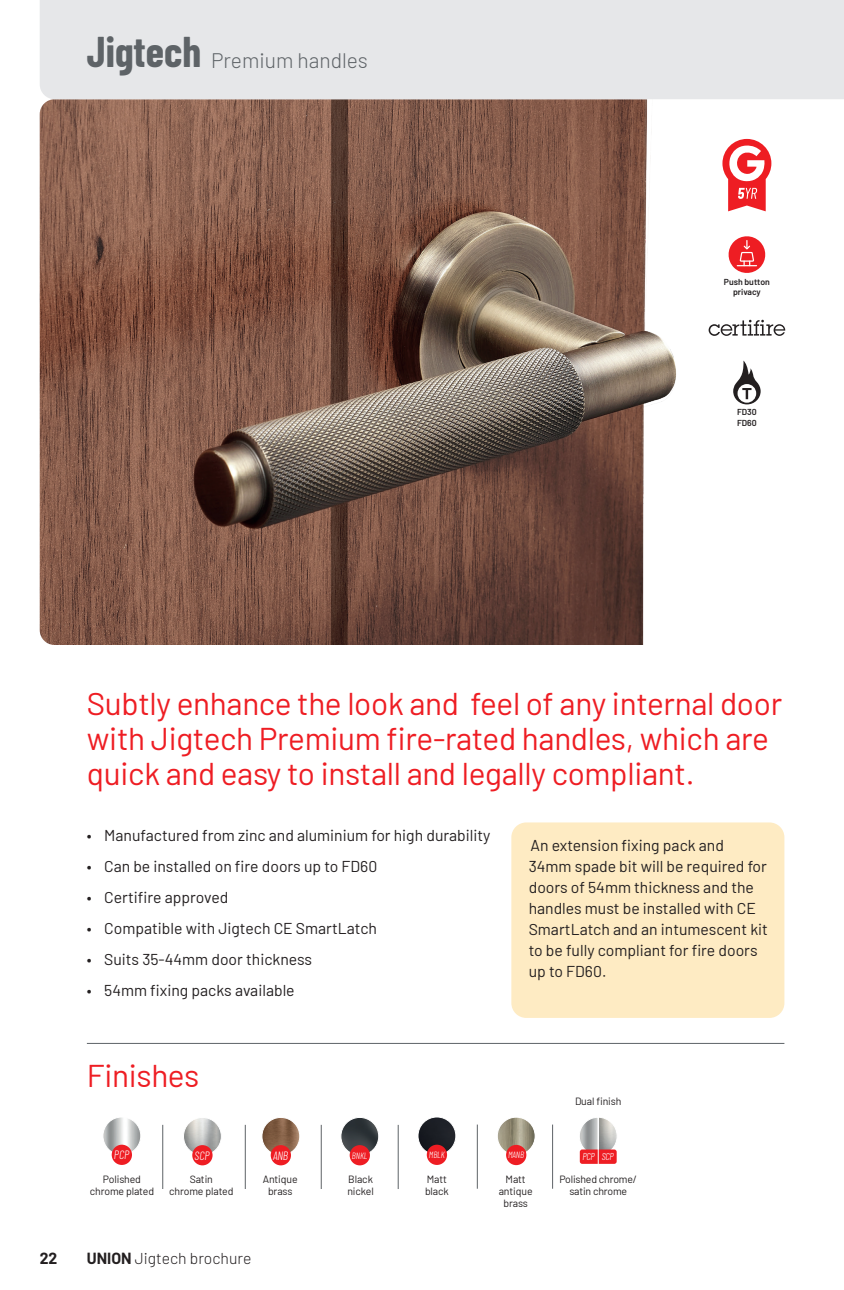
<style>
.page{position:relative;width:844px;height:1290px;background:#fff}
.page>*{position:absolute;margin:0;border:0;box-sizing:border-box;transform-origin:0 0}
.t1{font:700 42px "Barlow Condensed";color:#5e6367}
.t2{font:31.5px/35px "Barlow";letter-spacing:-.01em;color:#ee1d23}
.t3{font:300 21px "Barlow";color:#5e6367}
.t4{font:15.75px/21px "Barlow";color:#231f20}
.t5{font:300 15.75px "Barlow";color:#231f20}
.t6{font:700 15.75px "Barlow";color:#231f20}
.t7{font:italic 300 12.08px "Barlow Condensed";color:#fff}
.t8{font:10.5px/12.2px "Barlow";letter-spacing:-.01em;color:#231f20;text-align:center}
.t9{font:italic 300 9.97px "Barlow Condensed";letter-spacing:-.025em;color:#fff}
.t10{font:italic 300 9.1px "Barlow Condensed";color:#fff}
.t11{font:600 8.75px/10.3px "Barlow";color:#231f20;text-align:center}
.s1{font-weight:700}
</style>
<div class="page">
<img style="left:40px;top:99px;width:746px;height:546px">
<div style="left:40px;top:0;width:803px;height:99px;background:#e6e7e9"></div>
<hr style="left:162px;top:1125px;width:1px;height:64px;background:#5e6367">
<hr style="left:245px;top:1125px;width:1px;height:64px;background:#5e6367">
<hr style="left:321px;top:1125px;width:1px;height:64px;background:#5e6367">
<img style="left:342px;top:1119px;width:35px;height:33px">
<div style="left:340px;top:1117px;width:39px;height:39px;border:1px solid #fff;border-radius:50%"></div>
<div style="left:349px;top:1145px;width:21px;height:20px;background:#ee1d23;border-radius:50%"></div>
<img style="left:263px;top:1119px;width:35px;height:33px">
<div style="left:261px;top:1117px;width:39px;height:39px;border:1px solid #fff;border-radius:50%"></div>
<div style="left:270px;top:1145px;width:21px;height:20px;background:#ee1d23;border-radius:50%"></div>
<img style="left:183px;top:1117px;width:38px;height:38px;border-radius:19px">
<div style="left:183px;top:1117px;width:39px;height:39px;border:1px solid #fff;border-radius:50%"></div>
<div style="left:192px;top:1145px;width:20px;height:20px;background:#ee1d23;border-radius:50%"></div>
<img style="left:104px;top:1118px;width:35px;height:34px">
<div style="left:102px;top:1116px;width:39px;height:39px;border:1px solid #fff;border-radius:50%"></div>
<div style="left:112px;top:1144px;width:20px;height:21px;background:#ee1d23;border-radius:50%"></div>
<hr style="left:398px;top:1125px;width:1px;height:64px;background:#5e6367">
<svg style="left:580px;top:1117px;width:37px;height:39px"></svg>
<div style="left:579px;top:1149px;width:37px;height:15px;background:#ee1d23;border-radius:2px"></div>
<hr style="left:597px;top:1117px;width:1px;height:48px;background:#fff">
<hr style="left:87px;top:1043px;width:697px;height:1px;background:#5e6367">
<div style="left:511px;top:822px;width:273px;height:196px;background:#feebc3;border-radius:15px"></div>
<svg style="left:728px;top:236px;width:37px;height:37px"></svg>
<svg style="left:722px;top:139px;width:49px;height:72px"></svg>
<svg style="left:708px;top:320px;width:77px;height:16px"></svg>
<svg style="left:733px;top:361px;width:27px;height:43px"></svg>
<img style="left:497px;top:1117px;width:38px;height:38px;border-radius:19px">
<div style="left:496px;top:1117px;width:39px;height:38px;border:1px solid #fff;border-radius:50%"></div>
<div style="left:506px;top:1145px;width:20px;height:20px;background:#ee1d23;border-radius:50%"></div>
<hr style="left:477px;top:1124px;width:1px;height:65px;background:#5e6367">
<hr style="left:552px;top:1124px;width:1px;height:65px;background:#5e6367">
<img style="left:419px;top:1118px;width:36px;height:34px">
<div style="left:417px;top:1116px;width:39px;height:39px;border:1px solid #fff;border-radius:50%"></div>
<div style="left:426px;top:1144px;width:21px;height:21px;background:#ee1d23;border-radius:50%"></div>
<h1 class="t1" style="left:87px;top:22px;width:116px">Jigtech</h1>
<h3 class="t3" style="left:211px;top:45px;width:158px">Premium handles</h3>
<p class="t11" style="left:723px;top:276px;width:48px">Push button privacy</p>
<p class="t11" style="left:736px;top:406px;width:21px;text-align:left">FD30<br>FD60</p>
<h2 class="t2" style="left:87px;top:684px;width:696px">Subtly enhance the look and feel of any internal door with Jigtech Premium fire-rated handles, which are quick and easy to install and legally compliant.</h2>
<p class="t4" style="left:87px;top:824px;width:405px">• Manufactured from zinc and aluminium for high durability</p>
<p class="t4" style="left:87px;top:855px;width:292px">• Can be installed on fire doors up to FD60</p>
<p class="t4" style="left:87px;top:885px;width:143px">• Certifire approved</p>
<p class="t4" style="left:87px;top:916px;width:292px">• Compatible with Jigtech CE SmartLatch</p>
<p class="t4" style="left:87px;top:947px;width:226px">• Suits 35-44mm door thickness</p>
<p class="t4" style="left:87px;top:978px;width:209px">• 54mm fixing packs available</p>
<h2 class="t2" style="left:87px;top:1056px;width:114px">Finishes</h2>
<p class="t4" style="left:528px;top:833px;width:241px">An extension fixing pack and<br>34mm spade bit will be required for doors of 54mm thickness and the handles must be installed with CE<br>SmartLatch and an intumescent kit to be fully compliant for fire doors up to FD60.</p>
<p class="t8" style="left:575px;top:1094px;width:48px">Dual finish</p>
<p class="t7" style="left:114px;top:1146px;width:17px">PCP</p>
<p class="t7" style="left:194px;top:1147px;width:17px">SCP</p>
<p class="t7" style="left:273px;top:1147px;width:17px">ANB</p>
<p class="t10" style="left:352px;top:1149px;width:17px">BNKL</p>
<p class="t8" style="left:90px;top:1172px;width:66px">Polished chrome plated</p>
<p class="t8" style="left:169px;top:1172px;width:66px">Satin<br>chrome plated</p>
<p class="t8" style="left:263px;top:1172px;width:36px">Antique brass</p>
<p class="t8" style="left:347px;top:1172px;width:28px;text-align:left">Black nickel</p>
<p class="t8" style="left:559px;top:1172px;width:79px">Polished chrome/ satin chrome</p>
<p class="t10" style="left:428px;top:1148px;width:17px">MBLK</p>
<p class="t10" style="left:508px;top:1148px;width:17px">MANB</p>
<p class="t9" style="left:582px;top:1149px;width:33px">PCP SCP</p>
<p class="t8" style="left:425px;top:1172px;width:25px;text-align:left">Matt black</p>
<p class="t8" style="left:498px;top:1172px;width:35px">Matt antique brass</p>
<p class="t6" style="left:40px;top:1246px;width:19px">22</p>
<p class="t5" style="left:87px;top:1246px;width:166px"><span class="s1">UNION</span> Jigtech brochure</p>
</div>
